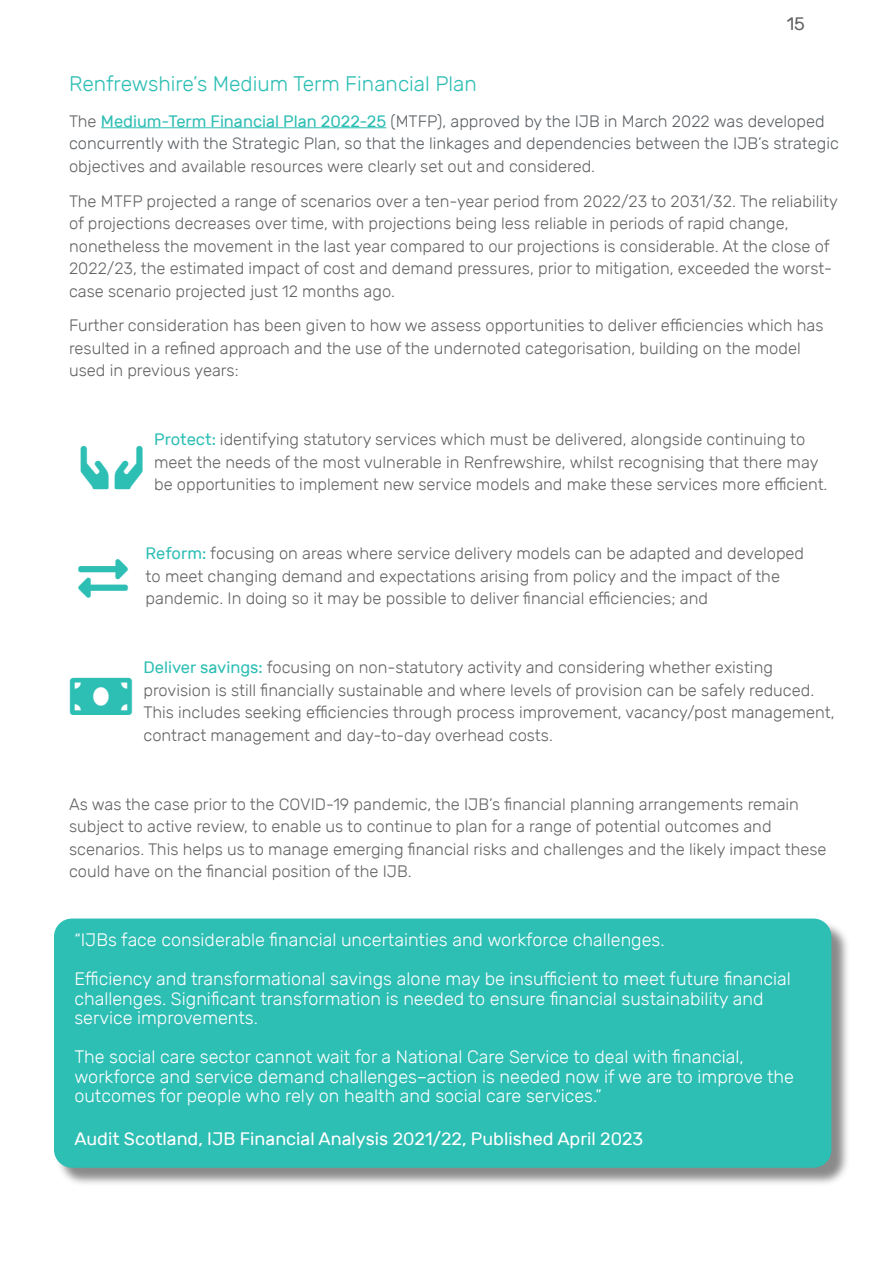
<style>
.page{position:relative;width:893px;height:1263px;background:#fff}
.page>*{position:absolute;margin:0;border:0;box-sizing:border-box;transform-origin:0 0}
.t1{font:49.5px "Font Awesome 5 Free Solid";color:#2dbeb4}
.t2{font:300 21px "Rubik";color:#2dbeb4}
.t3{font:300 18px/19.5px "Rubik";color:#fff}
.t4{font:18px "Rubik";color:#fff}
.t5{font:18px "Rubik";color:#646464}
.t6{font:300 16.5px/22.5px "Rubik";color:#646464}
.t7{font:300 16.5px/22.5px "Rubik";color:#5d6266}
.s1{color:#646464}
.s2{font-weight:400;color:#2dbeb4}
</style>
<div class="page">
<hr style="left:101px;top:127px;width:285px;height:1px;background:#2dbeb4">
<div style="left:56px;top:921px;width:794px;height:265px;background:#646464;opacity:.75"></div>
<div style="left:54px;top:918px;width:777px;height:250px;background:#2dbeb4;border-radius:18px"></div>
<p class="t5" style="left:787px;top:13px;width:20px">15</p>
<p class="t2" style="left:69px;top:72px;width:409px">Renfrewshire’s Medium Term Financial Plan</p>
<p class="t7" style="left:69px;top:110px;width:771px"><span class="s1">The</span> <span class="s2">Medium-Term Financial Plan 2022-25</span> (MTFP), approved by the IJB in March 2022 was developed concurrently with the Strategic Plan, so that the linkages and dependencies between the IJB’s strategic <span class="s1">objectives and available resources were clearly set out and considered.</span></p>
<p class="t6" style="left:69px;top:190px;width:770px">The MTFP projected a range of scenarios over a ten-year period from 2022/23 to 2031/32. The reliability of projections decreases over time, with projections being less reliable in periods of rapid change, nonetheless the movement in the last year compared to our projections is considerable. At the close of 2022/23, the estimated impact of cost and demand pressures, prior to mitigation, exceeded the worst&shy;case scenario projected just 12 months ago.</p>
<p class="t6" style="left:69px;top:314px;width:756px">Further consideration has been given to how we assess opportunities to deliver efficiencies which has resulted in a refined approach and the use of the undernoted categorisation, building on the model used in previous years:</p>
<p class="t6" style="left:154px;top:428px;width:675px"><span class="s2">Protect:</span> identifying statutory services which must be delivered, alongside continuing to meet the needs of the most vulnerable in Renfrewshire, whilst recognising that there may be opportunities to implement new service models and make these services more efficient.</p>
<p class="t1" style="left:78px;top:554px;width:51px">■●▼</p>
<p class="t6" style="left:146px;top:542px;width:660px"><span class="s2">Reform:</span> focusing on areas where service delivery models can be adapted and developed to meet changing demand and expectations arising from policy and the impact of the pandemic. In doing so it may be possible to deliver financial efficiencies; and</p>
<p class="t1" style="left:70px;top:672px;width:63px">□■●●</p>
<p class="t6" style="left:144px;top:656px;width:693px"><span class="s2">Deliver savings:</span> focusing on non-statutory activity and considering whether existing provision is still financially sustainable and where levels of provision can be safely reduced.<br>This includes seeking efficiencies through process improvement, vacancy/post management, contract management and day-to-day overhead costs.</p>
<p class="t6" style="left:69px;top:793px;width:759px">As was the case prior to the COVID-19 pandemic, the IJB’s financial planning arrangements remain subject to active review, to enable us to continue to plan for a range of potential outcomes and scenarios. This helps us to manage emerging financial risks and challenges and the likely impact these could have on the financial position of the IJB.</p>
<p class="t3" style="left:74px;top:930px;width:592px">“IJBs face considerable financial uncertainties and workforce challenges.</p>
<p class="t3" style="left:74px;top:969px;width:718px">Efficiency and transformational savings alone may be insufficient to meet future financial challenges. Significant transformation is needed to ensure financial sustainability and service improvements.</p>
<p class="t3" style="left:74px;top:1047px;width:721px">The social care sector cannot wait for a National Care Service to deal with financial, workforce and service demand challenges–action is needed now if we are to improve the outcomes for people who rely on health and social care services.”</p>
<p class="t4" style="left:74px;top:1129px;width:570px">Audit Scotland, IJB Financial Analysis 2021/22, Published April 2023</p>
</div>
